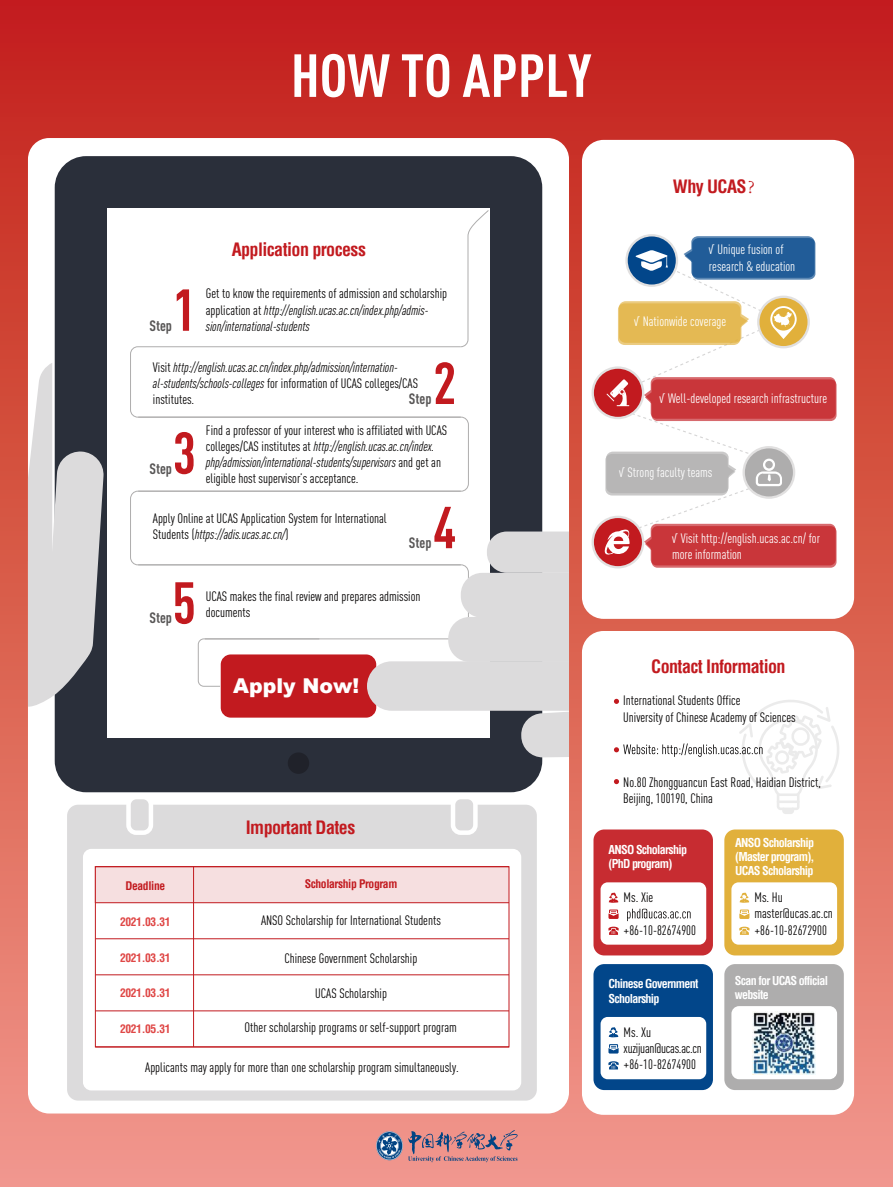
<style>
.page{position:relative;width:893px;height:1187px;background:#fff}
.page>*{position:absolute;margin:0;border:0;box-sizing:border-box;transform-origin:0 0}
.t1{font:700 condensed 59.7px "DIN Pro";color:#fff}
.t2{font:700 condensed 58.05px "DIN Pro";color:#c21a1f}
.t3{font:900 20.4px "Arial";color:#fff}
.t4{font:700 condensed 18px "Helvetica";letter-spacing:-.03em;color:#c21a1f}
.t5{font:700 condensed 14.85px "DIN Pro";color:#585656}
.t6{font:condensed 13.5px/16.2px "DIN Pro";color:#030000}
.t7{font:italic condensed 13.5px/16.2px "DIN Pro";color:#030000}
.t8{font:condensed 13.5px/16.2px "DIN Pro";color:#fff}
.t9{font:condensed 13.5px/16.2px "DIN Pro";letter-spacing:-.02em;color:#030000}
.t10{font:700 condensed 12px/14.4px "Helvetica";letter-spacing:-.055em;color:#fff}
.t11{font:700 condensed 11.55px "Helvetica";letter-spacing:-.03em;color:#df4746}
.t12{font:700 condensed 11.55px "Helvetica";letter-spacing:-.03em;color:#c21a1f}
.s1{font-style:normal}
.s2{font-style:italic}
.s3{font-family:"Adobe Song Std";font-weight:300;font-stretch:normal}
</style>
<div class="page">
<div style="left:0;top:0;width:893px;height:1186px;background:linear-gradient(to bottom,#c22116,#f19988)"></div>
<div style="left:28px;top:138px;width:541px;height:975px;background:#fff;border-radius:21px"></div>
<div style="left:67px;top:804px;width:470px;height:296px;background:#dcdbdc;border-radius:11px"></div>
<div style="left:582px;top:631px;width:272px;height:483px;background:#fff;border-radius:21px"></div>
<div style="left:582px;top:140px;width:272px;height:479px;background:#fff;border-radius:22px"></div>
<svg style="left:376px;top:1129px;width:142px;height:33px;background:#b5848d"></svg>
<div style="left:55px;top:156px;width:487px;height:636px;background:#2a2f3a;border-radius:31px"></div>
<div style="left:107px;top:208px;width:382px;height:530px;background:#fff"></div>
<div style="left:288px;top:752px;width:21px;height:21px;background:#20222a;border-radius:50%"></div>
<svg style="left:28px;top:363px;width:76px;height:344px"></svg>
<svg style="left:130px;top:209px;width:439px;height:548px"></svg>
<svg style="left:614px;top:698px;width:225px;height:116px"></svg>
<svg style="left:592px;top:234px;width:244px;height:334px"></svg>
<div style="left:83px;top:848px;width:438px;height:242px;background:#fff;border-radius:8px"></div>
<div style="left:129px;top:797px;width:22px;height:35px;background:#dcdbdc;border-radius:8px"></div>
<div style="left:126px;top:794px;width:27px;height:40px;border:4px solid #fff;border-radius:8px"></div>
<div style="left:453px;top:797px;width:22px;height:35px;background:#dcdbdc;border-radius:8px"></div>
<div style="left:451px;top:794px;width:27px;height:40px;border:4px solid #fff;border-radius:8px"></div>
<div style="left:95px;top:866px;width:414px;height:36px;background:#f6dfe0"></div>
<hr style="left:193px;top:866px;width:1px;height:180px;background:#c21a1f">
<hr style="left:95px;top:1010px;width:414px;height:1px;background:#c21a1f">
<hr style="left:95px;top:1046px;width:414px;height:1px;background:#c21a1f">
<hr style="left:95px;top:974px;width:414px;height:1px;background:#c21a1f">
<hr style="left:95px;top:938px;width:414px;height:1px;background:#c21a1f">
<hr style="left:95px;top:866px;width:414px;height:1px;background:#c21a1f">
<hr style="left:95px;top:902px;width:414px;height:1px;background:#c21a1f">
<div style="left:593px;top:829px;width:120px;height:126px;background:#c72c31;border-radius:11px"></div>
<div style="left:601px;top:882px;width:105px;height:62px;background:#fff;border-radius:7px"></div>
<svg style="left:627px;top:908px;width:64px;height:13px"></svg>
<svg style="left:609px;top:892px;width:9px;height:10px"></svg>
<svg style="left:608px;top:926px;width:11px;height:8px"></svg>
<svg style="left:608px;top:909px;width:11px;height:9px"></svg>
<div style="left:724px;top:829px;width:120px;height:126px;background:#e1b03b;border-radius:11px"></div>
<div style="left:731px;top:882px;width:106px;height:62px;background:#fff;border-radius:7px"></div>
<svg style="left:740px;top:892px;width:9px;height:10px"></svg>
<svg style="left:739px;top:926px;width:10px;height:8px"></svg>
<svg style="left:739px;top:909px;width:10px;height:9px"></svg>
<div style="left:593px;top:964px;width:120px;height:125px;background:#02468a;border-radius:11px"></div>
<div style="left:601px;top:1016px;width:105px;height:63px;background:#fff;border-radius:7px"></div>
<svg style="left:609px;top:1027px;width:9px;height:10px"></svg>
<svg style="left:608px;top:1061px;width:11px;height:8px"></svg>
<svg style="left:608px;top:1044px;width:11px;height:9px"></svg>
<div style="left:724px;top:964px;width:120px;height:125px;background:#aeadad;border-radius:11px"></div>
<div style="left:731px;top:1006px;width:106px;height:73px;background:#fff;border-radius:8px"></div>
<img style="left:752px;top:1011px;width:64px;height:63px">
<h1 class="t1" style="left:291px;top:31px;width:302px">HOW TO APPLY</h1>
<h3 class="t4" style="left:232px;top:237px;width:136px">Application process</h3>
<p class="t7" style="left:206px;top:284px;width:243px"><span class="s1">Get to know the requirements of admission and scholarship application at</span> http://english.ucas.ac.cn/index.php/admis&shy;sion/international-students</p>
<p class="t7" style="left:153px;top:358px;width:267px"><span class="s1">Visit</span> http://english.ucas.ac.cn/index.php/admission/internation&shy;al-students/schools-colleges <span class="s1">for information of UCAS colleges/CAS institutes.</span></p>
<h2 class="t2" style="left:173px;top:266px;width:25px">1</h2>
<p class="t5" style="left:149px;top:314px;width:24px">Step</p>
<h2 class="t2" style="left:433px;top:339px;width:25px">2</h2>
<p class="t5" style="left:409px;top:387px;width:24px">Step</p>
<h2 class="t2" style="left:173px;top:409px;width:25px">3</h2>
<p class="t5" style="left:149px;top:457px;width:24px">Step</p>
<p class="t6" style="left:206px;top:421px;width:243px">Find a professor of your interest who is affiliated with UCAS colleges/CAS institutes at <span class="s2">http://english.ucas.ac.cn/index. php/admission/international-students/supervisors</span> and get an eligible host supervisor’s acceptance.</p>
<p class="t6" style="left:153px;top:509px;width:235px">Apply Online at UCAS Application System for International<br>Students (<span class="s2">https://adis.ucas.ac.cn/</span>)</p>
<h2 class="t2" style="left:433px;top:483px;width:25px">4</h2>
<p class="t5" style="left:409px;top:531px;width:24px">Step</p>
<h2 class="t2" style="left:173px;top:559px;width:25px">5</h2>
<p class="t5" style="left:149px;top:607px;width:24px">Step</p>
<p class="t6" style="left:206px;top:587px;width:216px">UCAS makes the final review and prepares admission documents</p>
<h3 class="t3" style="left:233px;top:671px;width:128px">Apply Now!</h3>
<p class="t12" style="left:125px;top:878px;width:41px">Deadline</p>
<p class="t11" style="left:120px;top:913px;width:52px">2021.03.31</p>
<h3 class="t4" style="left:246px;top:815px;width:111px">Important Dates</h3>
<p class="t12" style="left:305px;top:876px;width:94px">Scholarship Program</p>
<p class="t6" style="left:261px;top:910px;width:181px">ANSO Scholarship for International Students</p>
<p class="t11" style="left:120px;top:949px;width:52px">2021.03.31</p>
<p class="t6" style="left:284px;top:948px;width:134px">Chinese Government Scholarship</p>
<p class="t11" style="left:120px;top:985px;width:52px">2021.03.31</p>
<p class="t6" style="left:315px;top:983px;width:73px">UCAS Scholarship</p>
<p class="t11" style="left:120px;top:1021px;width:52px">2021.05.31</p>
<p class="t6" style="left:245px;top:1017px;width:214px">Other scholarship programs or self-support program</p>
<p class="t6" style="left:145px;top:1058px;width:315px">Applicants may apply for more than one scholarship program simultaneously.</p>
<h3 class="t4" style="left:673px;top:175px;width:92px">Why UCAS<span class="s3">？</span></h3>
<p class="t8" style="left:709px;top:240px;width:88px">√ Unique fusion of research &amp; education</p>
<p class="t8" style="left:634px;top:312px;width:93px">√ Nationwide coverage</p>
<p class="t8" style="left:659px;top:389px;width:169px">√ Well-developed research infrastructure</p>
<p class="t8" style="left:619px;top:463px;width:95px">√ Strong faculty teams</p>
<p class="t8" style="left:672px;top:529px;width:149px">√ Visit http://english.ucas.ac.cn/ for more information</p>
<h3 class="t4" style="left:651px;top:654px;width:136px">Contact Information</h3>
<p class="t6" style="left:623px;top:691px;width:174px">International Students Office<br>University of Chinese Academy of Sciences</p>
<p class="t6" style="left:623px;top:772px;width:199px">No.80 Zhongguancun East Road, Haidian District,<br>Beijing, 100190, China</p>
<p class="t10" style="left:608px;top:842px;width:80px">ANSO Scholarship (PhD program)</p>
<p class="t6" style="left:624px;top:888px;width:31px">Ms. Xie</p>
<p class="t6" style="left:624px;top:920px;width:74px">+86-10-82674900</p>
<p class="t10" style="left:608px;top:976px;width:91px">Chinese Government<br>Scholarship</p>
<p class="t9" style="left:624px;top:1022px;width:80px">Ms. Xu xuzijuan@ucas.ac.cn +86-10-82674900</p>
<p class="t10" style="left:735px;top:835px;width:81px;text-align:justify">ANSO Scholarship (Master program), UCAS Scholarship</p>
<p class="t6" style="left:754px;top:888px;width:80px">Ms. Hu master@ucas.ac.cn +86-10-82672900</p>
<p class="t10" style="left:735px;top:973px;width:95px">Scan for UCAS official website</p>
</div>
